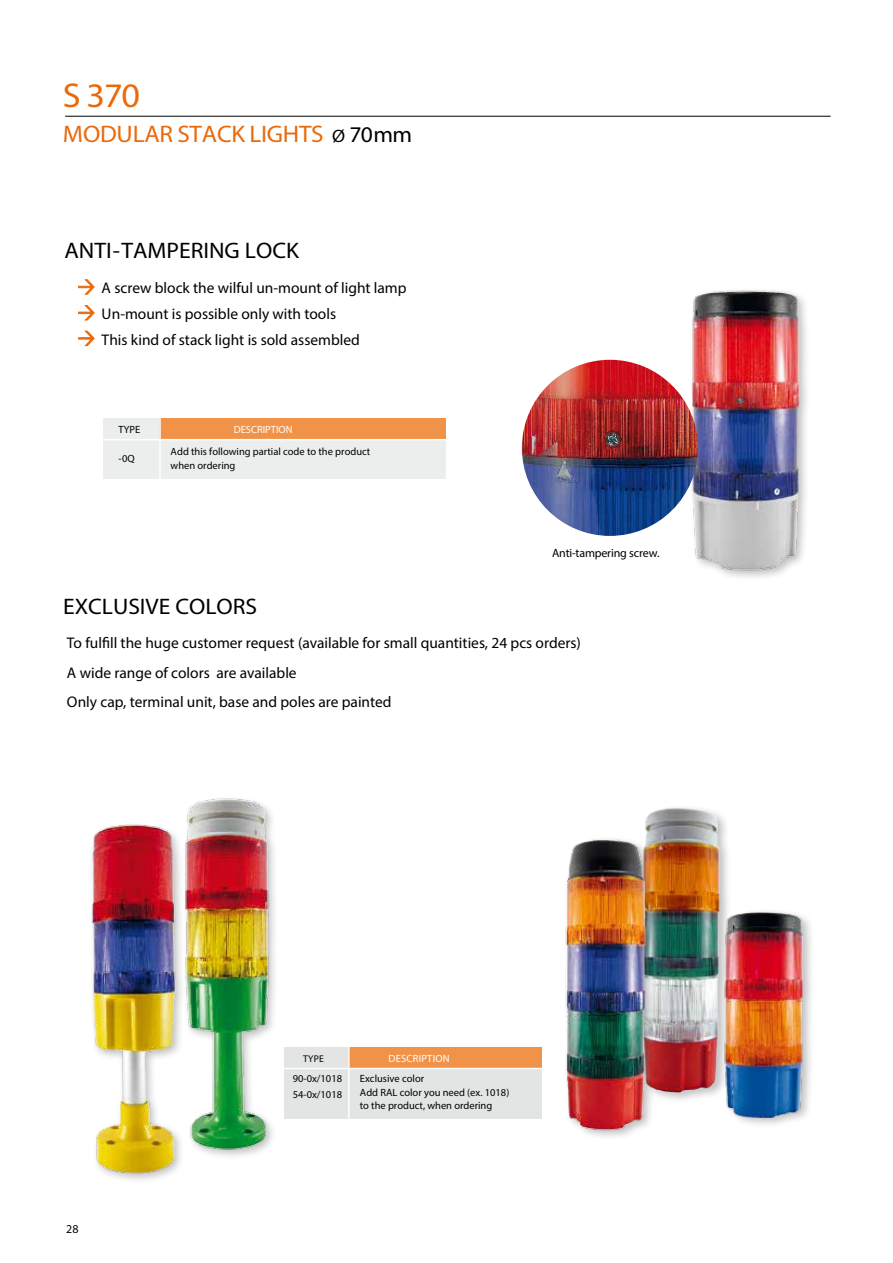
<style>
.page{position:relative;width:893px;height:1263px;background:#fff}
.page>*{position:absolute;margin:0;border:0;box-sizing:border-box;transform-origin:0 0}
.t1{font:34.5px "Myriad Pro";color:#eb690b;scale:1.05 1}
.t2{font:24px "Myriad Pro";letter-spacing:-.01em;color:#eb690b;scale:1.05 1}
.t3{font:22.5px "Myriad Pro";color:#000;scale:1.05 1}
.t4{font:15.45px/25.8px "Myriad Pro";color:#000}
.t5{font:12px "Myriad Pro";letter-spacing:-.015em;color:#000}
.t6{font:10.5px/13.5px "Myriad Pro";color:#000}
.t7{font:10.5px "Myriad Pro";letter-spacing:.01em;color:#fff}
.t8{font:9.75px "Myriad Pro";color:#000}
.s1{font-size:18px;color:#000}
.s2{font-size:22.5px;color:#000}
</style>
<div class="page">
<img style="left:726px;top:911px;width:85px;height:214px">
<img style="left:187px;top:798px;width:98px;height:357px">
<div style="left:88px;top:822px;width:98px;height:362px;background:#000;opacity:.25"></div>
<img style="left:88px;top:820px;width:113px;height:356px">
<img style="left:645px;top:807px;width:92px;height:296px">
<svg style="left:78px;top:279px;width:17px;height:16px"></svg>
<svg style="left:78px;top:305px;width:17px;height:16px"></svg>
<svg style="left:78px;top:330px;width:17px;height:17px"></svg>
<div style="left:103px;top:418px;width:343px;height:61px;background:#eceded"></div>
<div style="left:160px;top:418px;width:286px;height:22px;background:#f19249"></div>
<hr style="left:99px;top:439px;width:354px;height:1px;background:#fff">
<hr style="left:159px;top:413px;width:2px;height:68px;background:#fff">
<div style="left:285px;top:1047px;width:257px;height:72px;background:#e3e4e4"></div>
<div style="left:349px;top:1047px;width:193px;height:21px;background:#f19249"></div>
<hr style="left:280px;top:1068px;width:266px;height:1px;background:#fff">
<hr style="left:348px;top:1045px;width:2px;height:82px;background:#fff">
<hr style="left:65px;top:116px;width:766px;height:1px;background:#000">
<img style="left:565px;top:827px;width:94px;height:310px">
<img style="left:677px;top:290px;width:130px;height:288px">
<img style="left:522px;top:360px;width:176px;height:176px;border-radius:88px">
<h1 class="t1" style="left:63px;top:75px;width:75px">S 370</h1>
<h2 class="t2" style="left:63px;top:119px;width:334px">MODULAR STACK LIGHTS <span class="s1">Ø</span> <span class="s2">70mm</span></h2>
<h3 class="t3" style="left:64px;top:236px;width:225px">ANTI-TAMPERING LOCK</h3>
<p class="t4" style="left:102px;top:274px;width:306px">a screw block the wilful un-mount of light lamp u n-mount is possible only with tools<br>this kind of stack light is sold assembled</p>
<p class="t6" style="left:119px;top:422px;width:23px">TYP E</p>
<p class="t7" style="left:234px;top:423px;width:61px">DESCRIPTION</p>
<p class="t6" style="left:119px;top:451px;width:18px">-0Q</p>
<p class="t6" style="left:171px;top:445px;width:201px">Add this following partial code to the product when ordering</p>
<h3 class="t3" style="left:63px;top:592px;width:186px">EXCLUSIVE COLORS</h3>
<p class="t5" style="left:552px;top:545px;width:109px">Anti-tampering screw.</p>
<p class="t4" style="left:67px;top:627px;width:516px;line-height:29.7px">to fulfill the huge customer request (available for small quantities, 24 pcs orders) a wide range of colors are available<br>only cap, terminal unit, base and poles are painted</p>
<p class="t5" style="left:66px;top:1221px;width:14px">28</p>
<p class="t8" style="left:303px;top:1052px;width:22px">TYP E</p>
<p class="t7" style="left:389px;top:1052px;width:63px">DESCRIPTION</p>
<p class="t6" style="left:360px;top:1072px;width:151px">exclusive color<br>add RAL color you need (ex. 1018) to the product, when ordering</p>
<p class="t6" style="left:293px;top:1071px;width:51px;line-height:15.6px">90-0x/1018<br>54-0x/1018</p>
</div>
